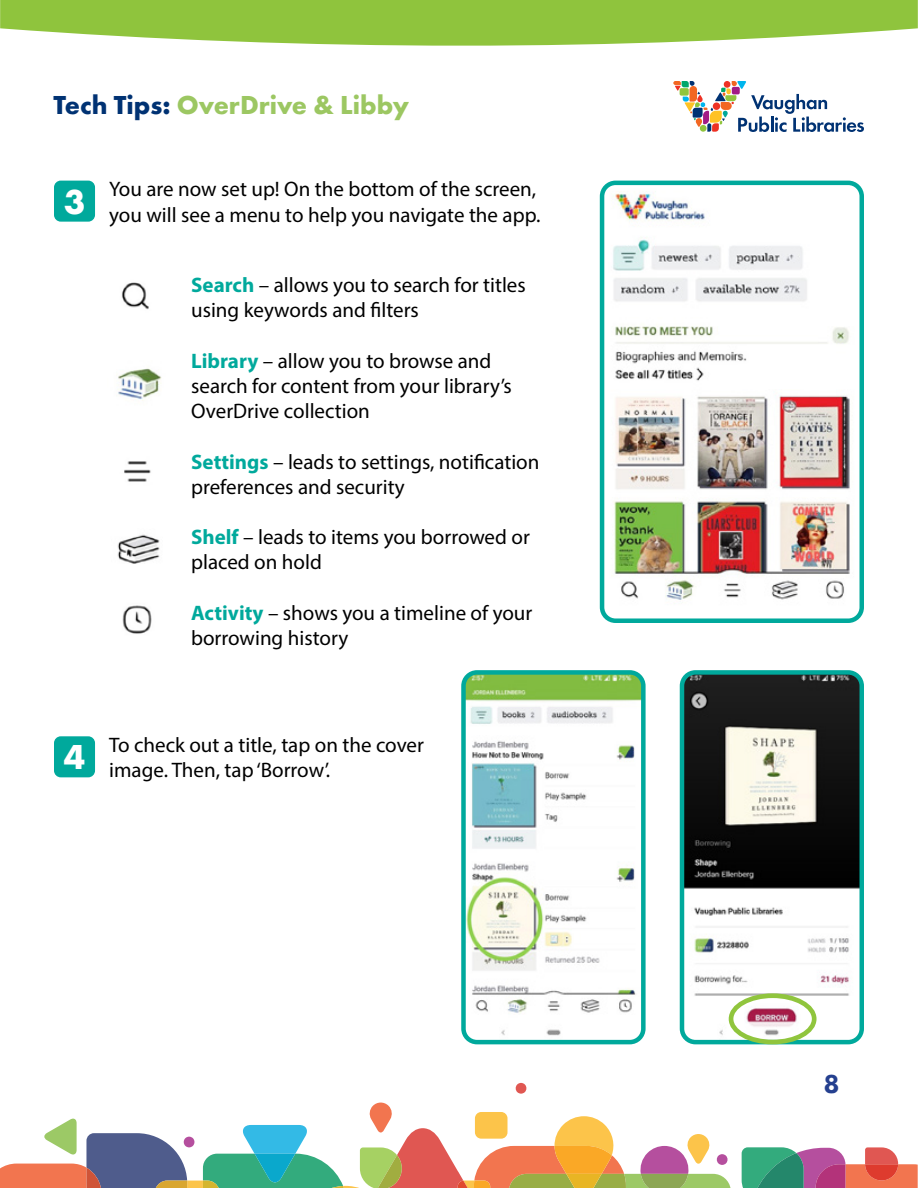
<style>
.page{position:relative;width:918px;height:1188px;background:#fff}
.page>*{position:absolute;margin:0;border:0;box-sizing:border-box;transform-origin:0 0}
.t1{font:700 36px "Futura PT";color:#fff}
.t2{font:700 27px "Futura PT";color:#9cc762}
.t3{font:800 27px "Futura PT";color:#25408f}
.t4{font:21px/25.2px "Myriad Pro";color:#000}
.s1{color:#003273}
.s2{font-weight:700;color:#00a99c}
</style>
<div class="page">
<svg style="left:515px;top:1083px;width:12px;height:11px"></svg>
<svg style="left:742px;top:1147px;width:175px;height:41px;background:#a18481"></svg>
<svg style="left:1px;top:1103px;width:730px;height:85px"></svg>
<svg style="left:673px;top:81px;width:191px;height:51px"></svg>
<svg style="left:0;top:0;width:918px;height:46px;background:#9dcb56"></svg>
<div style="left:54px;top:181px;width:41px;height:41px;background:#00a99c;border-radius:7px"></div>
<div style="left:54px;top:736px;width:41px;height:41px;background:#00a99c;border-radius:7px"></div>
<img style="left:605px;top:186px;width:254px;height:432px">
<div style="left:600px;top:181px;width:264px;height:442px;border:4px solid #00a99c;border-radius:14px"></div>
<img style="left:121px;top:282px;width:28px;height:28px">
<img style="left:118px;top:368px;width:44px;height:33px">
<img style="left:124px;top:461px;width:27px;height:21px">
<img style="left:117px;top:534px;width:43px;height:30px">
<img style="left:122px;top:605px;width:30px;height:29px">
<img style="left:466px;top:675px;width:175px;height:364px">
<div style="left:461px;top:670px;width:185px;height:374px;border:4px solid #00a99c;border-radius:14px"></div>
<img style="left:685px;top:675px;width:174px;height:364px">
<div style="left:680px;top:670px;width:184px;height:374px;border:4px solid #00a99c;border-radius:14px"></div>
<div style="left:729px;top:993px;width:88px;height:51px;border:5px solid #90c53d;border-radius:50%"></div>
<p class="t2" style="left:53px;top:88px;width:357px"><span class="s1">Tech Tips:</span> OverDrive &amp; Libby</p>
<h1 class="t1" style="left:64px;top:179px;width:23px">3</h1>
<p class="t4" style="left:109px;top:176px;width:433px">You are now set up! On the bottom of the screen, you will see a menu to help you navigate the app.</p>
<p class="t4" style="left:191px;top:272px;width:336px"><span class="s2">Search</span> – allows you to search for titles using keywords and filters</p>
<p class="t4" style="left:191px;top:348px;width:322px"><span class="s2">Library</span> – allow you to browse and search for content from your library’s<br>OverDrive collection</p>
<p class="t4" style="left:191px;top:449px;width:350px"><span class="s2">Settings</span> – leads to settings, notification preferences and security</p>
<p class="t4" style="left:191px;top:524px;width:340px"><span class="s2">Shelf</span> – leads to items you borrowed or placed on hold</p>
<p class="t4" style="left:191px;top:600px;width:343px"><span class="s2">Activity</span> – shows you a timeline of your borrowing history</p>
<h1 class="t1" style="left:64px;top:734px;width:23px">4</h1>
<p class="t4" style="left:109px;top:732px;width:316px">To check out a title, tap on the cover image. Then, tap ‘Borrow’.</p>
<p class="t3" style="left:824px;top:1067px;width:18px">8</p>
</div>
